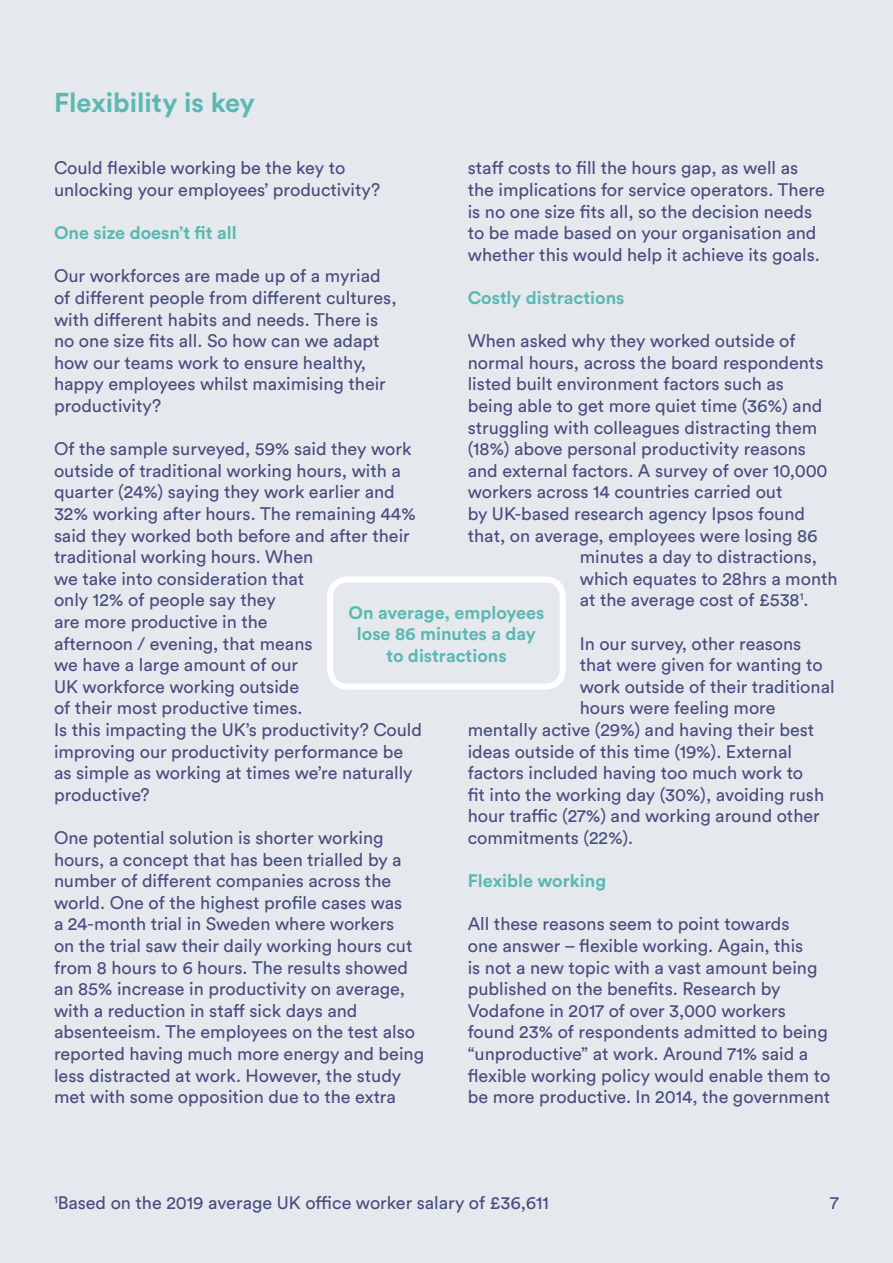
<style>
.page{position:relative;width:893px;height:1263px;background:#e5e9ed}
.page>*{position:absolute;margin:0;border:0;box-sizing:border-box;transform-origin:0 0}
.t1{font:700 27px "Circular Std";color:#5cb8b2}
.t2{font:18px/21.6px "Circular Std";color:#464e7e}
.t3{font:700 18px/21.6px "Circular Std";color:#5cb8b2;text-align:center}
</style>
<div class="page">
<div style="left:327px;top:576px;width:239px;height:114px;border:6px solid #fff;border-radius:17px"></div>
<h1 class="t1" style="left:54px;top:85px;width:203px">Flexibility is key</h1>
<p class="t2" style="left:468px;top:157px;width:358px">staff costs to fill the hours gap, as well as the implications for service operators. There is no one size fits all, so the decision needs to be made based on your organisation and whether this would help it achieve its goals.</p>
<p class="t3" style="left:468px;top:286px;width:158px">Costly distractions</p>
<p class="t2" style="left:468px;top:330px;width:329px">When asked why they worked outside of</p>
<p class="t2" style="left:468px;top:351px;width:357px">normal hours, across the board respondents</p>
<p class="t2" style="left:468px;top:373px;width:318px">listed built environment factors such as</p>
<p class="t2" style="left:468px;top:395px;width:356px">being able to get more quiet time (36%) and</p>
<p class="t2" style="left:468px;top:416px;width:351px">struggling with colleagues distracting them</p>
<p class="t2" style="left:468px;top:438px;width:340px">(18%) above personal productivity reasons</p>
<p class="t2" style="left:468px;top:459px;width:361px">and external factors. A survey of over 10,000</p>
<p class="t2" style="left:468px;top:481px;width:316px">workers across 14 countries carried out</p>
<p class="t2" style="left:468px;top:503px;width:339px">by UK-based research agency Ipsos found</p>
<p class="t2" style="left:468px;top:524px;width:351px">that, on average, employees were losing 86</p>
<p class="t2" style="left:580px;top:546px;width:239px">minutes a day to distractions,</p>
<p class="t2" style="left:580px;top:567px;width:259px">which equates to 28hrs a month</p>
<p class="t2" style="left:580px;top:589px;width:230px">at the average cost of £538<sup>1</sup>.</p>
<p class="t2" style="left:580px;top:632px;width:223px">In our survey, other reasons</p>
<p class="t2" style="left:580px;top:654px;width:245px">that were given for wanting to</p>
<p class="t2" style="left:580px;top:675px;width:256px">work outside of their traditional</p>
<p class="t2" style="left:580px;top:697px;width:197px">hours were feeling more</p>
<p class="t2" style="left:468px;top:719px;width:348px">mentally active (29%) and having their best</p>
<p class="t2" style="left:468px;top:740px;width:326px">ideas outside of this time (19%). External</p>
<p class="t2" style="left:468px;top:762px;width:337px">factors included having too much work to</p>
<p class="t2" style="left:468px;top:783px;width:358px">fit into the working day (30%), avoiding rush</p>
<p class="t2" style="left:468px;top:805px;width:354px">hour traffic (27%) and working around other</p>
<p class="t2" style="left:468px;top:827px;width:167px">commitments (22%).</p>
<p class="t3" style="left:468px;top:870px;width:140px">Flexible working</p>
<p class="t2" style="left:468px;top:913px;width:364px">All these reasons seem to point towards<br>one answer – flexible working. Again, this<br>is not a new topic with a vast amount being published on the benefits. Research by Vodafone in 2017 of over 3,000 workers found 23% of respondents admitted to being “unproductive” at work. Around 71% said a flexible working policy would enable them to be more productive. In 2014, the government</p>
<p class="t2" style="left:54px;top:157px;width:328px">Could flexible working be the key to unlocking your employees’ productivity?</p>
<p class="t3" style="left:54px;top:222px;width:184px">One size doesn’t fit all</p>
<p class="t2" style="left:54px;top:265px;width:344px">Our workforces are made up of a myriad of different people from different cultures, with different habits and needs. There is no one size fits all. So how can we adapt how our teams work to ensure healthy, happy employees whilst maximising their productivity?</p>
<p class="t2" style="left:54px;top:438px;width:370px">Of the sample surveyed, 59% said they work outside of traditional working hours, with a quarter (24%) saying they work earlier and 32% working after hours. The remaining 44% said they worked both before and after their traditional working hours. When<br>we take into consideration that<br>only 12% of people say they<br>are more productive in the<br>afternoon / evening, that means<br>we have a large amount of our<br>UK workforce working outside<br>of their most productive times.<br>Is this impacting the UK’s productivity? Could improving our productivity performance be as simple as working at times we’re naturally productive?</p>
<p class="t2" style="left:54px;top:827px;width:372px">One potential solution is shorter working hours, a concept that has been trialled by a number of different companies across the world. One of the highest profile cases was<br>a 24-month trial in Sweden where workers<br>on the trial saw their daily working hours cut from 8 hours to 6 hours. The results showed an 85% increase in productivity on average, with a reduction in staff sick days and absenteeism. The employees on the test also reported having much more energy and being less distracted at work. However, the study met with some opposition due to the extra</p>
<p class="t3" style="left:349px;top:601px;width:197px">On average, employees lose 86 minutes a day to distractions</p>
<p class="t2" style="left:54px;top:1192px;width:496px"><sup>1</sup>Based on the 2019 average UK office worker salary of £36,611</p>
<p class="t2" style="left:830px;top:1192px;width:10px">7</p>
</div>
